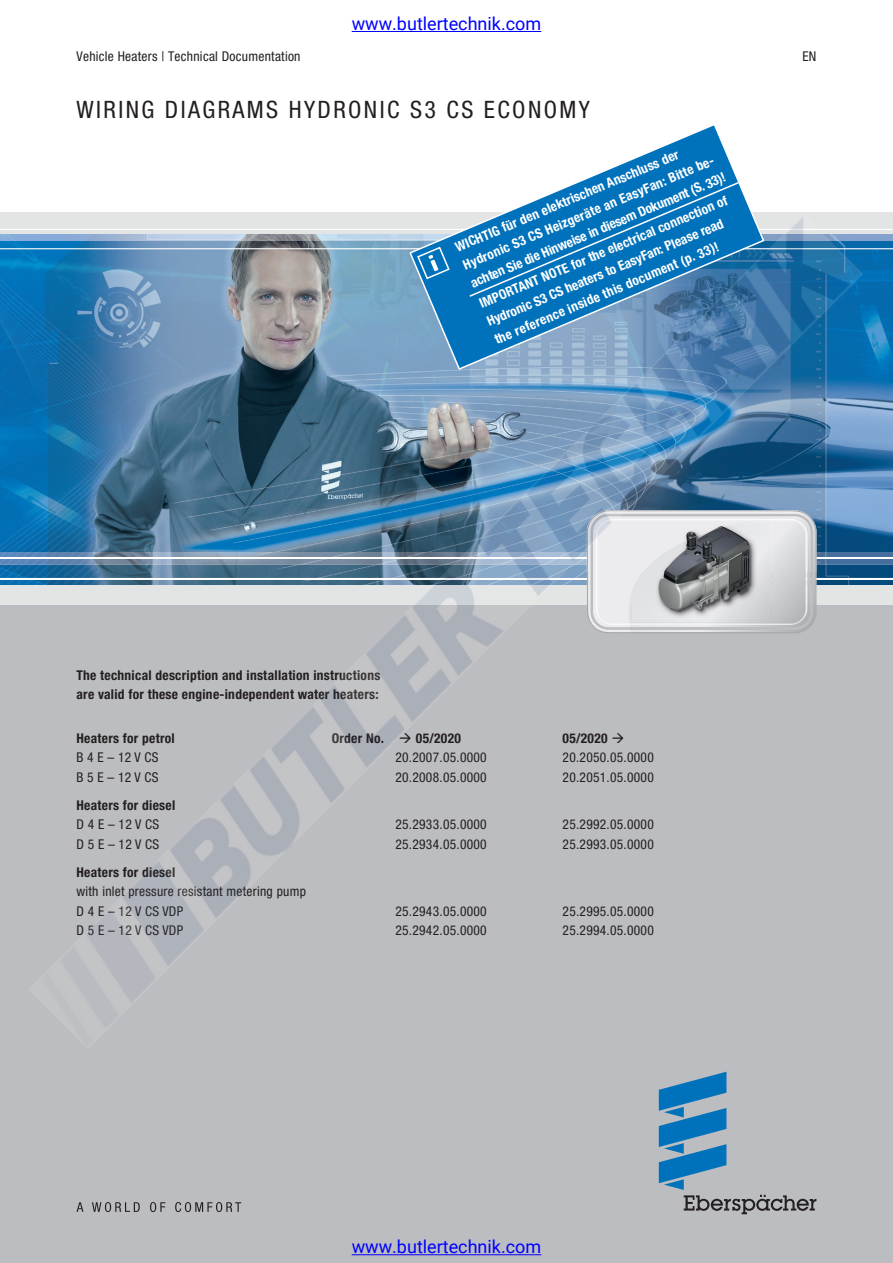
<style>
.page{position:relative;width:893px;height:1263px;background:#fff}
.page>*{position:absolute;margin:0;border:0;box-sizing:border-box;transform-origin:0 0}
.t1{font:condensed 24px "Helvetica Neue LTW1 G";letter-spacing:.1em;color:#231f20}
.t2{font:18px "Roboto";color:#00f}
.t3{font:condensed 13.5px/19.5px "Helvetica Neue LTW1 G";letter-spacing:.02em;color:#231f20}
.t4{font:700 condensed 13.5px/19.5px "Helvetica Neue LTW1 G";color:#fff}
.t5{font:700 condensed 13.5px/19.5px "Helvetica Neue LTW1 G";letter-spacing:.02em;color:#231f20}
</style>
<div class="page">
<div style="left:0;top:573px;width:893px;height:690px;background:#bcbdc0"></div>
<svg style="left:76px;top:1202px;width:165px;height:10px"></svg>
<img style="left:0;top:234px;width:893px;height:352px">
<div style="left:0;top:213px;width:893px;height:21px;background:#e3e5e5"></div>
<hr style="left:0;top:229px;width:893px;height:1px;background:#fff">
<hr style="left:0;top:248px;width:893px;height:1px;background:#fff">
<img style="left:0;top:552px;width:893px;height:13px">
<hr style="left:0;top:557px;width:893px;height:2px;background:#fff">
<hr style="left:0;top:578px;width:893px;height:1px;background:#fff">
<div style="left:0;top:586px;width:893px;height:19px;background:#e3e5e5"></div>
<svg style="left:659px;top:1072px;width:157px;height:142px"></svg>
<svg style="left:408px;top:125px;width:357px;height:90px"></svg>
<hr style="left:352px;top:31px;width:189px;height:1px;background:#00f">
<hr style="left:352px;top:1254px;width:189px;height:1px;background:#00f">
<img style="left:30px;top:215px;width:833px;height:750px">
<svg style="left:400px;top:733px;width:11px;height:10px"></svg>
<svg style="left:612px;top:733px;width:11px;height:10px"></svg>
<h2 class="t2" style="left:352px;top:11px;width:191px">www.butlertechnik.com</h2>
<p class="t3" style="left:77px;top:47px;width:225px">Vehicle Heaters | Technical Documentation</p>
<p class="t3" style="left:802px;top:47px;width:16px">EN</p>
<h1 class="t1" style="left:77px;top:96px;width:515px">WIRING DIAGRAMS HYDRONIC S3 CS ECONOMY</h1>
<p class="t4" style="left:453px;top:240px;width:277px;rotate:-23deg">WICHTIG für den elektrischen Anschluss der<br>Hydronic S3 CS Heizgeräte an EasyFan: Bitte be&shy;achten Sie die Hinweise in diesem Dokument (S. 33)!</p>
<p class="t4" style="left:477px;top:296px;width:270px;rotate:-23deg">IMPORTANT NOTE for the electrical connection of<br>Hydronic S3 CS heaters to EasyFan: Please read the reference inside this document (p. 33)!</p>
<p class="t5" style="left:76px;top:666px;width:305px">The technical description and installation instructions are valid for these engine-independent water heaters:</p>
<p class="t5" style="left:76px;top:730px;width:100px">Heaters for petrol</p>
<p class="t5" style="left:332px;top:730px;width:54px">Order No.</p>
<p class="t5" style="left:416px;top:730px;width:46px">05/2020</p>
<p class="t5" style="left:562px;top:730px;width:46px">05/2020</p>
<p class="t3" style="left:76px;top:749px;width:84px">B 4 E – 12 V CS</p>
<p class="t3" style="left:395px;top:749px;width:93px">20.2007.05.0000</p>
<p class="t3" style="left:562px;top:749px;width:93px">20.2050.05.0000</p>
<p class="t3" style="left:76px;top:768px;width:84px">B 5 E – 12 V CS</p>
<p class="t3" style="left:395px;top:768px;width:93px">20.2008.05.0000</p>
<p class="t3" style="left:562px;top:768px;width:93px">20.2051.05.0000</p>
<p class="t5" style="left:76px;top:797px;width:100px">Heaters for diesel</p>
<p class="t3" style="left:76px;top:816px;width:84px">D 4 E – 12 V CS</p>
<p class="t3" style="left:395px;top:816px;width:93px">25.2933.05.0000</p>
<p class="t3" style="left:562px;top:816px;width:93px">25.2992.05.0000</p>
<p class="t3" style="left:76px;top:835px;width:84px">D 5 E – 12 V CS</p>
<p class="t3" style="left:395px;top:835px;width:93px">25.2934.05.0000</p>
<p class="t3" style="left:562px;top:835px;width:93px">25.2993.05.0000</p>
<p class="t5" style="left:76px;top:864px;width:100px">Heaters for diesel</p>
<p class="t3" style="left:76px;top:883px;width:231px">with inlet pressure resistant metering pump<br>D 4 E – 12 V CS VDP</p>
<p class="t3" style="left:395px;top:902px;width:93px">25.2943.05.0000</p>
<p class="t3" style="left:562px;top:902px;width:93px">25.2995.05.0000</p>
<p class="t3" style="left:76px;top:922px;width:108px">D 5 E – 12 V CS VDP</p>
<p class="t3" style="left:395px;top:922px;width:93px">25.2942.05.0000</p>
<p class="t3" style="left:562px;top:922px;width:93px">25.2994.05.0000</p>
<h2 class="t2" style="left:352px;top:1234px;width:191px">www.butlertechnik.com</h2>
</div>
